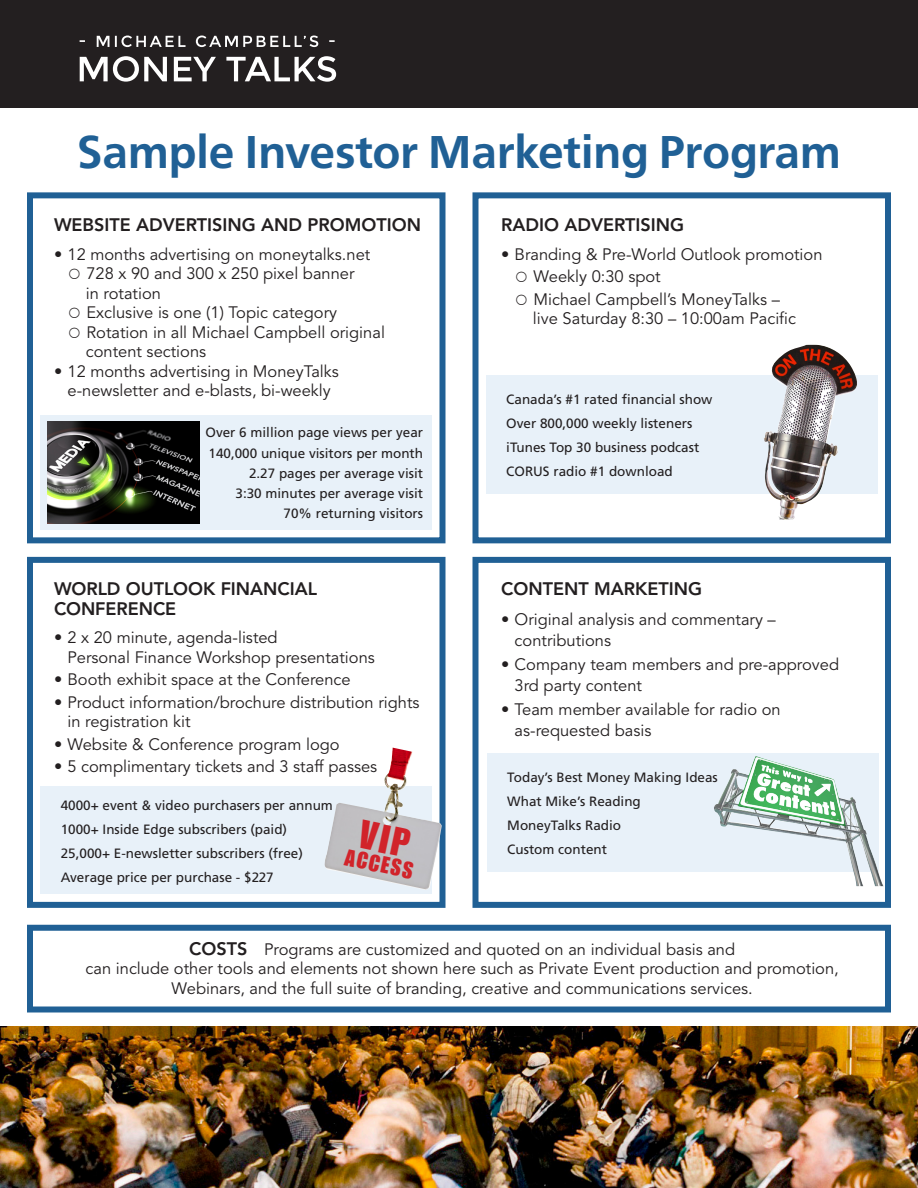
<style>
.page{position:relative;width:918px;height:1188px;background:#fff}
.page>*{position:absolute;margin:0;border:0;box-sizing:border-box;transform-origin:0 0}
.t1{font:48px "Frutiger Bld";letter-spacing:-.01em;color:#206095}
.t2{font:23.1px "Impact";color:#d1232a}
.t3{font:800 18px "Avenir";color:#231f20}
.t4{font:16.5px/19.5px "Avenir";color:#231f20}
.t5{font:13.5px "Frutiger";color:#231f20}
.s1{font-weight:800;font-size:18px}
</style>
<div class="page">
<div style="left:0;top:0;width:918px;height:108px;background:#231f20"></div>
<svg style="left:80px;top:36px;width:255px;height:11px"></svg>
<svg style="left:80px;top:56px;width:256px;height:26px"></svg>
<img style="left:0;top:1026px;width:918px;height:162px">
<div style="left:27px;top:192px;width:419px;height:351px;border:6px solid #206095"></div>
<div style="left:472px;top:192px;width:419px;height:351px;border:6px solid #206095"></div>
<div style="left:472px;top:557px;width:419px;height:351px;border:6px solid #206095"></div>
<div style="left:27px;top:557px;width:419px;height:351px;border:6px solid #206095"></div>
<div style="left:27px;top:925px;width:864px;height:87px;border:6px solid #206095"></div>
<div style="left:40px;top:415px;width:392px;height:115px;background:#e8f1f9"></div>
<div style="left:40px;top:786px;width:392px;height:108px;background:#e8f1f9"></div>
<div style="left:487px;top:754px;width:392px;height:118px;background:#e8f1f9"></div>
<div style="left:486px;top:375px;width:392px;height:119px;background:#e8f1f9"></div>
<img style="left:764px;top:345px;width:93px;height:175px">
<img style="left:324px;top:748px;width:118px;height:142px">
<img style="left:47px;top:422px;width:152px;height:101px">
<img style="left:714px;top:756px;width:170px;height:130px">
<div style="left:357px;top:820px;width:55px;height:38px;background:#c1c0c3"></div>
<p class="t1" style="left:77px;top:120px;width:765px">Sample Investor Marketing Program</p>
<p class="t3" style="left:54px;top:215px;width:369px">WEBSITE ADVERTISING AND PROMOTION</p>
<p class="t4" style="left:54px;top:245px;width:318px">• 12 months advertising on moneytalks.net</p>
<p class="t4" style="left:86px;top:264px;width:270px;text-indent:-18px">○ 728 x 90 and 300 x 250 pixel banner in rotation</p>
<p class="t4" style="left:68px;top:303px;width:271px">○ Exclusive is one (1) Topic category</p>
<p class="t4" style="left:86px;top:323px;width:301px;text-indent:-18px">○ Rotation in all Michael Campbell original content sections</p>
<p class="t4" style="left:54px;top:362px;width:286px;text-align:center">• 12 months advertising in MoneyTalks e-newsletter and e-blasts, bi-weekly</p>
<p class="t3" style="left:501px;top:215px;width:185px">RADIO ADVERTISING</p>
<p class="t4" style="left:501px;top:245px;width:323px">• Branding &amp; Pre-World Outlook promotion</p>
<p class="t4" style="left:515px;top:267px;width:148px">○ Weekly 0:30 spot</p>
<p class="t4" style="left:533px;top:290px;width:265px;text-indent:-18px">○ Michael Campbell’s MoneyTalks – live Saturday 8:30 – 10:00am Pacific</p>
<p class="t5" style="left:506px;top:391px;width:208px">Canada’s #1 rated financial show</p>
<p class="t5" style="left:506px;top:415px;width:188px">Over 800,000 weekly listeners</p>
<p class="t5" style="left:506px;top:439px;width:195px">iTunes Top 30 business podcast</p>
<p class="t5" style="left:506px;top:463px;width:168px">CORUS radio #1 download</p>
<p class="t5" style="left:206px;top:425px;width:219px">Over 6 million page views per year</p>
<p class="t5" style="left:209px;top:445px;width:216px">140,000 unique visitors per month</p>
<p class="t5" style="left:249px;top:465px;width:176px">2.27 pages per average visit</p>
<p class="t5" style="left:236px;top:485px;width:189px">3:30 minutes per average visit</p>
<p class="t5" style="left:284px;top:506px;width:141px">70% returning visitors</p>
<p class="t3" style="left:54px;top:578px;width:265px">WORLD OUTLOOK FINANCIAL</p>
<p class="t3" style="left:54px;top:598px;width:124px">CONFERENCE</p>
<p class="t4" style="left:68px;top:628px;width:309px;text-indent:-14px">• 2 x 20 minute, agenda-listed<br>Personal Finance Workshop presentations</p>
<p class="t4" style="left:54px;top:670px;width:298px">• Booth exhibit space at the Conference</p>
<p class="t4" style="left:68px;top:693px;width:354px;text-indent:-14px">• Product information/brochure distribution rights in registration kit</p>
<p class="t4" style="left:54px;top:735px;width:287px">• Website &amp; Conference program logo</p>
<p class="t4" style="left:54px;top:757px;width:325px">• 5 complimentary tickets and 3 staff passes</p>
<p class="t5" style="left:61px;top:797px;width:274px">4000+ event &amp; video purchasers per annum</p>
<p class="t5" style="left:61px;top:821px;width:228px">1000+ Inside Edge subscribers (paid)</p>
<p class="t5" style="left:61px;top:845px;width:244px">25,000+ E-newsletter subscribers (free)</p>
<p class="t5" style="left:61px;top:869px;width:214px">Average price per purchase - $227</p>
<p class="t2" style="left:348px;top:843px;width:71px;rotate:12deg">ACCESS</p>
<p class="t3" style="left:501px;top:578px;width:202px">CONTENT MARKETING</p>
<p class="t4" style="left:515px;top:610px;width:263px;line-height:21px;text-indent:-14px">• Original analysis and commentary – contributions</p>
<p class="t4" style="left:501px;top:655px;width:340px">• Company team members and pre-approved</p>
<p class="t4" style="left:515px;top:676px;width:129px">3rd party content</p>
<p class="t4" style="left:515px;top:700px;width:268px;line-height:21px;text-indent:-14px">• Team member available for radio on as-requested basis</p>
<p class="t5" style="left:507px;top:770px;width:212px">Today’s Best Money Making Ideas</p>
<p class="t5" style="left:507px;top:794px;width:135px">What Mike’s Reading</p>
<p class="t5" style="left:507px;top:818px;width:115px">MoneyTalks Radio</p>
<p class="t5" style="left:507px;top:842px;width:101px">Custom content</p>
<p class="t4" style="left:189px;top:940px;width:548px"><span class="s1">COSTS</span> Programs are customized and quoted on an individual basis and</p>
<p class="t4" style="left:86px;top:959px;width:755px">can include other tools and elements not shown here such as Private Event production and promotion,</p>
<p class="t4" style="left:172px;top:979px;width:583px">Webinars, and the full suite of branding, creative and communications services.</p>
</div>
